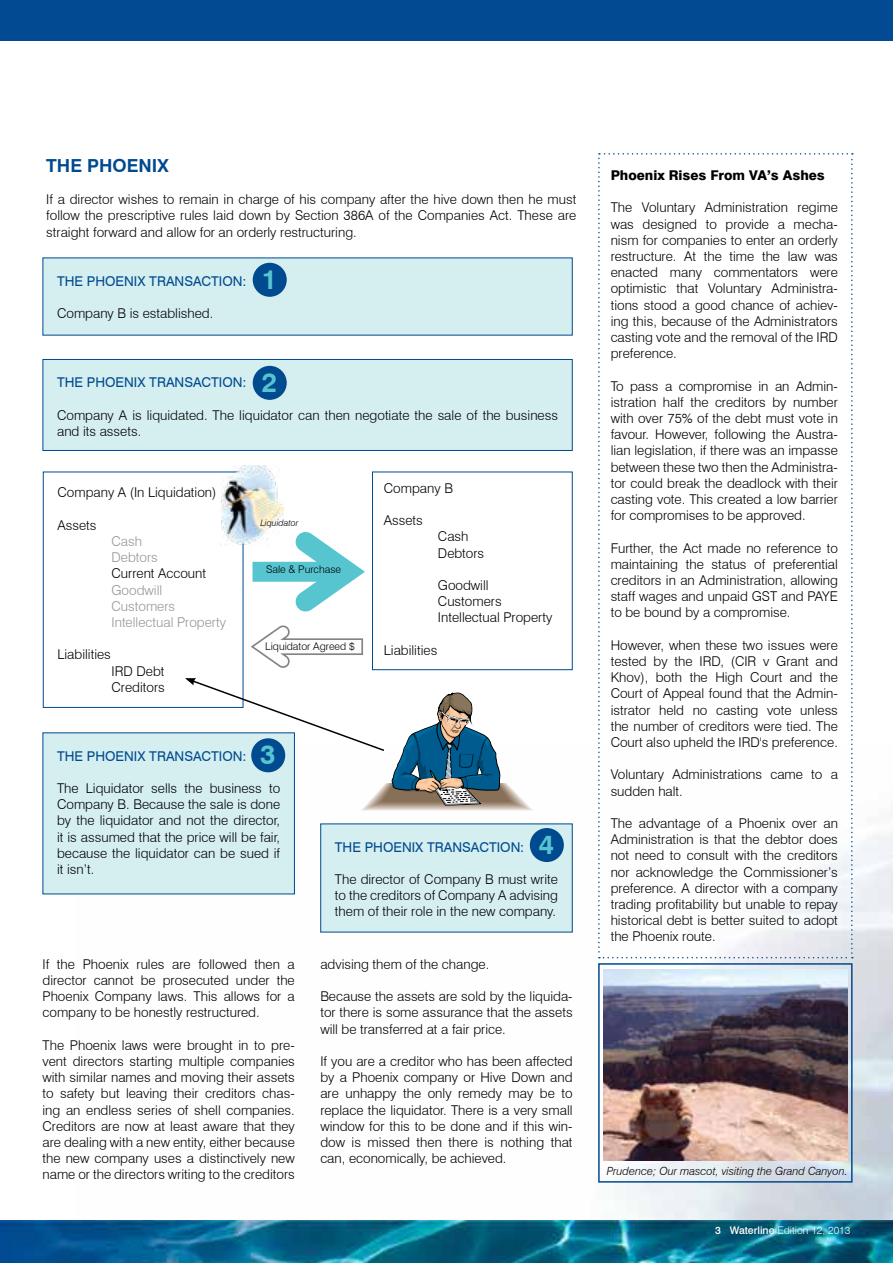
<style>
.page{position:relative;width:893px;height:1263px;background:#fff}
.page>*{position:absolute;margin:0;border:0;box-sizing:border-box;transform-origin:0 0}
.t1{font:700 27px "Swiss 721 BT";color:#56c5d0}
.t2{font:700 18px "Swiss 721 BT";color:#004a8f}
.t3{font:300 13.5px/16.2px "Swiss 721 BT";color:#000;text-align:justify}
.t4{font:13.5px "Swiss 721 BT";color:#004a8f}
.t5{font:300 13.5px/16.2px "Swiss 721 BT";color:#939598}
.t6{font:800 13.5px "Swiss 721 BT";color:#000}
.t7{font:italic 300 11.25px "Swiss 721 BT";color:#000}
.t8{font:300 10.5px "Swiss 721 BT";color:#000}
.t9{font:300 10.5px "Swiss 721 BT";color:#fff}
.t10{font:italic 300 9px "Swiss 721 BT";color:#000}
.s1{font-weight:500}
</style>
<div class="page">
<img style="left:75px;top:816px;width:818px;height:404px">
<div style="left:0;top:0;width:893px;height:40px;background:#024a92"></div>
<img style="left:0;top:1220px;width:893px;height:43px">
<div style="left:43px;top:258px;width:530px;height:77px;background:#d5eef0"></div>
<div style="left:43px;top:359px;width:530px;height:92px;background:#d5eef0;border:1px solid #004a8f"></div>
<div style="left:43px;top:472px;width:200px;height:236px;border:1px solid #004a8f"></div>
<div style="left:372px;top:472px;width:201px;height:198px;border:1px solid #004a8f"></div>
<svg style="left:251px;top:532px;width:114px;height:136px"></svg>
<img style="left:220px;top:466px;width:64px;height:79px">
<div style="left:43px;top:732px;width:252px;height:162px;background:#d5eef0"></div>
<div style="left:320px;top:823px;width:253px;height:109px;background:#d5eef0;border:1px solid #004a8f"></div>
<svg style="left:185px;top:678px;width:348px;height:133px"></svg>
<svg style="left:598px;top:153px;width:255px;height:805px"></svg>
<div style="left:598px;top:963px;width:255px;height:219px;border:2px solid #004a8f"></div>
<img style="left:604px;top:969px;width:243px;height:191px">
<div style="left:253px;top:263px;width:34px;height:34px;background:#004a8f;border-radius:50%"></div>
<div style="left:253px;top:366px;width:34px;height:34px;background:#004a8f;border-radius:50%"></div>
<div style="left:251px;top:738px;width:34px;height:34px;background:#004a8f;border-radius:50%"></div>
<div style="left:530px;top:828px;width:34px;height:34px;background:#004a8f;border-radius:50%"></div>
<h2 class="t2" style="left:46px;top:153px;width:66px">The PHOENI</h2>
<h2 class="t2" style="left:157px;top:153px;width:13px">X</h2>
<p class="t3" style="left:46px;top:191px;width:532px">If a director wishes to remain in charge of his company after the hive down then he must follow the prescriptive rules laid down by Section 386A of the Companies Act. These are straight forward and allow for an orderly restructuring.</p>
<p class="t4" style="left:57px;top:272px;width:191px">THE PHOENIX TRANSACTION:</p>
<p class="t3" style="left:57px;top:305px;width:158px">Company B is established.</p>
<h1 class="t1" style="left:262px;top:260px;width:17px">1</h1>
<h1 class="t1" style="left:262px;top:363px;width:17px">2</h1>
<p class="t4" style="left:57px;top:373px;width:191px">THE PHOENIX TRANSACTION:</p>
<p class="t3" style="left:57px;top:407px;width:502px">Company A is liquidated. The liquidator can then negotiate the sale of the business and its assets.</p>
<p class="t3" style="left:58px;top:484px;width:160px">Company A (In Liquidation)</p>
<p class="t3" style="left:58px;top:517px;width:41px">Assets</p>
<p class="t5" style="left:112px;top:533px;width:48px">Cash<br>Debtors</p>
<p class="t3" style="left:112px;top:565px;width:96px">Current Account</p>
<p class="t5" style="left:112px;top:581px;width:116px">Goodwill<br>Customers<br>Intellectual Property</p>
<p class="t3" style="left:58px;top:646px;width:55px">Liabilities</p>
<p class="t3" style="left:112px;top:662px;width:55px">IRD Debt<br>Creditors</p>
<p class="t10" style="left:261px;top:517px;width:39px">Liquidator</p>
<p class="t8" style="left:266px;top:563px;width:77px">Sale &amp; Purchase</p>
<p class="t8" style="left:265px;top:640px;width:91px">Liquidator Agreed $</p>
<p class="t3" style="left:384px;top:480px;width:71px">Company B</p>
<p class="t3" style="left:384px;top:512px;width:41px">Assets</p>
<p class="t3" style="left:438px;top:528px;width:48px">Cash<br>Debtors</p>
<p class="t3" style="left:438px;top:577px;width:116px;text-align:left">Goodwill<br>Customers<br>Intellectual Property</p>
<p class="t3" style="left:384px;top:642px;width:55px">Liabilities</p>
<h1 class="t1" style="left:260px;top:736px;width:17px">3</h1>
<p class="t4" style="left:57px;top:746px;width:191px">THE PHOENIX TRANSACTION:</p>
<p class="t3" style="left:57px;top:780px;width:225px">The Liquidator sells the business to Company B. Because the sale is done by the liquidator and not the director, it is assumed that the price will be fair, because the liquidator can be sued if it isn’t.</p>
<p class="t3" style="left:43px;top:956px;width:254px">If the Phoenix rules are followed then a director cannot be prosecuted under the Phoenix Company laws. This allows for a company to be honestly restructured.</p>
<p class="t3" style="left:43px;top:1037px;width:254px">The Phoenix laws were brought in to pre&shy;vent directors starting multiple companies with similar names and moving their assets to safety but leaving their creditors chas&shy;ing an endless series of shell companies.<br>Creditors are now at least aware that they are dealing with a new entity, either because the new company uses a distinctively new name or the directors writing to the creditors</p>
<h1 class="t1" style="left:539px;top:826px;width:17px">4</h1>
<p class="t4" style="left:335px;top:837px;width:191px">THE PHOENIX TRANSACTION:</p>
<p class="t3" style="left:335px;top:871px;width:225px">The director of Company B must write to the creditors of Company A advising them of their role in the new company.</p>
<p class="t3" style="left:320px;top:956px;width:170px">advising them of the change.</p>
<p class="t3" style="left:320px;top:988px;width:254px">Because the assets are sold by the liquida&shy;tor there is some assurance that the assets will be transferred at a fair price.</p>
<p class="t3" style="left:320px;top:1053px;width:254px">If you are a creditor who has been affected by a Phoenix company or Hive Down and are unhappy the only remedy may be to replace the liquidator. There is a very small window for this to be done and if this win&shy;dow is missed then there is nothing that can, economically, be achieved.</p>
<p class="t6" style="left:611px;top:167px;width:216px">Phoenix Rises From VA’s Ashes</p>
<p class="t3" style="left:611px;top:199px;width:229px">The Voluntary Administration regime was designed to provide a mecha&shy;nism for companies to enter an orderly restructure. At the time the law was enacted many commentators were optimistic that Voluntary Administra&shy;tions stood a good chance of achiev&shy;ing this, because of the Administrators casting vote and the removal of the IRD preference.</p>
<p class="t3" style="left:611px;top:378px;width:229px">To pass a compromise in an Admin&shy;istration half the creditors by number with over 75% of the debt must vote in favour. However, following the Austra&shy;lian legislation, if there was an impasse between these two then the Administra&shy;tor could break the deadlock with their casting vote. This created a low barrier for compromises to be approved.</p>
<p class="t3" style="left:611px;top:540px;width:229px">Further, the Act made no reference to maintaining the status of preferential creditors in an Administration, allowing staff wages and unpaid GST and PAYE to be bound by a compromise.</p>
<p class="t3" style="left:611px;top:637px;width:229px">However, when these two issues were tested by the IRD, (CIR v Grant and Khov), both the High Court and the Court of Appeal found that the Admin&shy;istrator held no casting vote unless the number of creditors were tied. The Court also upheld the IRD's preference.</p>
<p class="t3" style="left:611px;top:766px;width:229px">Voluntary Administrations came to a sudden halt.</p>
<p class="t3" style="left:611px;top:815px;width:229px">The advantage of a Phoenix over an Administration is that the debtor does not need to consult with the creditors nor acknowledge the Commissioner’s preference. A director with a company trading profitability but unable to repay historical debt is better suited to adopt the Phoenix route.</p>
<p class="t7" style="left:607px;top:1164px;width:242px">Prudence; Our mascot, visiting the Grand Canyon.</p>
<p class="t9" style="left:715px;top:1224px;width:137px"><span class="s1">3 Waterline</span> Edition 12, 2013</p>
</div>
